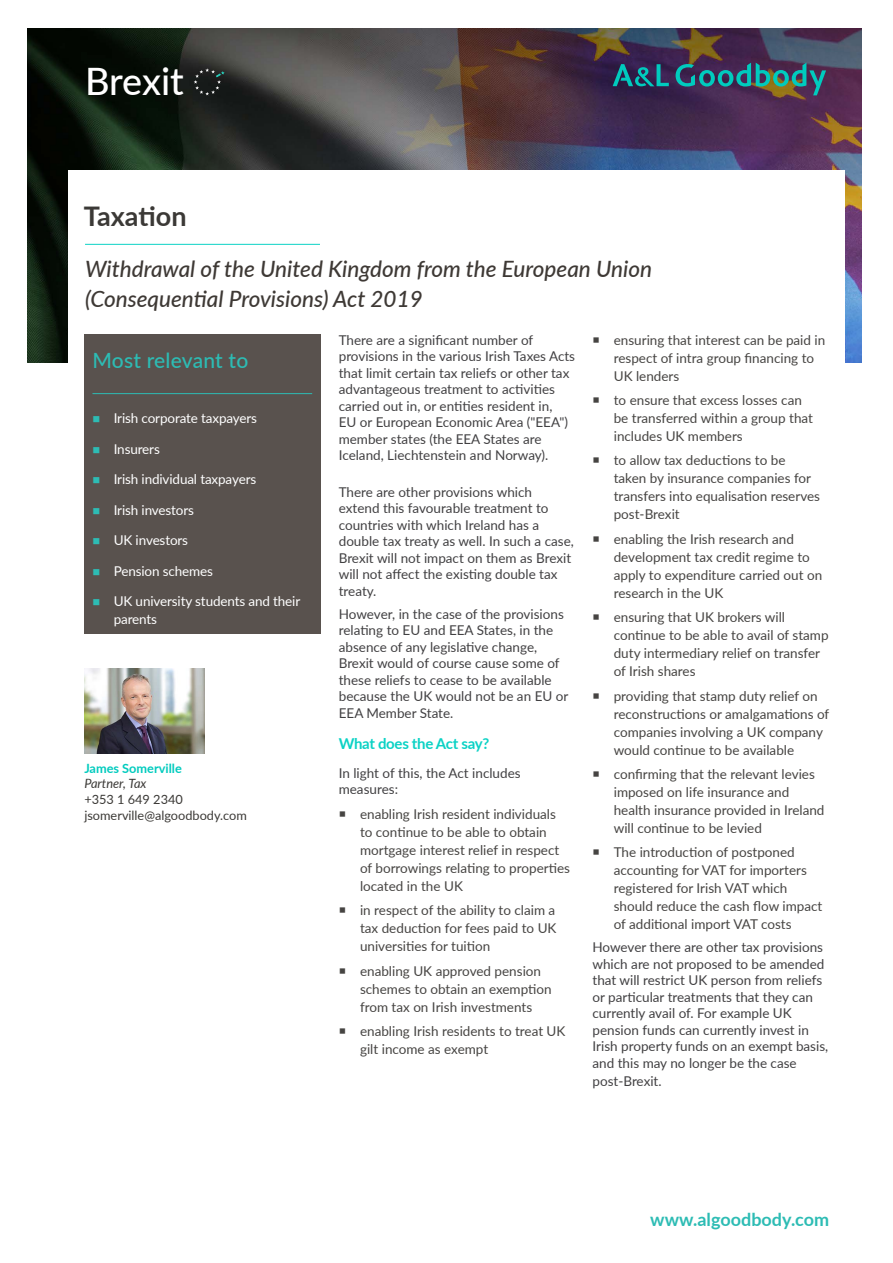
<style>
.page{position:relative;width:893px;height:1263px;background:#fff}
.page>*{position:absolute;margin:0;border:0;box-sizing:border-box;transform-origin:0 0}
.t1{font:500 37.8px "Lato";letter-spacing:-.005em;color:#fff}
.t2{font:700 27px "Lato";color:#3b3936}
.t3{font:italic 500 22.5px/30px "Lato";color:#3e3935}
.t4{font:500 21px "Lato";letter-spacing:.005em;color:#2dbcb4}
.t5{font:700 18px "Lato";color:#2dbcb4}
.t6{font:700 15px "Lato";letter-spacing:-.02em;color:#0bd2c5}
.t7{font:13.5px/18px "Lato";color:#464442}
.t8{font:13.5px/16.5px "Lato";color:#414042}
.t9{font:13.5px/17.2px "Lato";letter-spacing:-.01em;color:#fff}
.t10{font:12.75px/15.8px "Lato";color:#3b3936}
.t11{font:700 12.75px "Lato";color:#00cbbe}
.t12{font:italic 12.75px "Lato";color:#3b3936}
.s1{color:#2dbcb4}
</style>
<div class="page">
<img style="left:28px;top:29px;width:833px;height:334px">
<div style="left:68px;top:170px;width:776px;height:978px;background:#fff"></div>
<svg style="left:613px;top:64px;width:56px;height:22px"></svg>
<svg style="left:676px;top:63px;width:150px;height:32px"></svg>
<svg style="left:194px;top:68px;width:31px;height:27px"></svg>
<hr style="left:85px;top:244px;width:235px;height:1px;background:#0bd2c5">
<div style="left:84px;top:334px;width:237px;height:300px;background:#59524e"></div>
<hr style="left:92px;top:393px;width:220px;height:1px;background:#2dbcb4">
<img style="left:84px;top:669px;width:120px;height:85px">
<h1 class="t1" style="left:85px;top:54px;width:100px">Brexit</h1>
<h2 class="t2" style="left:84px;top:196px;width:104px">Taxation</h2>
<h3 class="t3" style="left:85px;top:253px;width:569px">Withdrawal of the United Kingdom from the European Union (Consequential Provisions) Act 2019</h3>
<h3 class="t4" style="left:92px;top:345px;width:157px">Most relevant to</h3>
<p class="t9" style="left:92px;top:409px;width:166px"><span class="s1">■</span> Irish corporate taxpayers</p>
<p class="t9" style="left:92px;top:440px;width:69px"><span class="s1">■</span> Insurers</p>
<p class="t9" style="left:92px;top:470px;width:165px"><span class="s1">■</span> Irish individual taxpayers</p>
<p class="t9" style="left:92px;top:501px;width:103px"><span class="s1">■</span> Irish investors</p>
<p class="t9" style="left:92px;top:531px;width:97px"><span class="s1">■</span> UK investors</p>
<p class="t9" style="left:92px;top:562px;width:122px"><span class="s1">■</span> Pension schemes</p>
<p class="t9" style="left:114px;top:592px;width:188px;text-indent:-21px"><span class="s1">■</span> UK university students and their parents</p>
<p class="t11" style="left:84px;top:758px;width:99px">James Somerville</p>
<p class="t12" style="left:84px;top:774px;width:64px">Partner, Tax</p>
<p class="t10" style="left:84px;top:791px;width:164px">+353 1 649 2340 jsomerville@algoodbody.com</p>
<p class="t8" style="left:339px;top:331px;width:238px">There are a significant number of provisions in the various Irish Taxes Acts that limit certain tax reliefs or other tax advantageous treatment to activities carried out in, or entities resident in,<br>EU or European Economic Area ("EEA") member states (the EEA States are Iceland, Liechtenstein and Norway).</p>
<p class="t8" style="left:339px;top:483px;width:237px">There are other provisions which extend this favourable treatment to countries with which Ireland has a double tax treaty as well. In such a case,<br>Brexit will not impact on them as Brexit will not affect the existing double tax treaty.</p>
<p class="t8" style="left:339px;top:605px;width:231px">However, in the case of the provisions relating to EU and EEA States, in the absence of any legislative change, Brexit would of course cause some of these reliefs to cease to be available because the UK would not be an EU or EEA Member State.</p>
<p class="t6" style="left:339px;top:732px;width:152px">What does the Act say?</p>
<p class="t8" style="left:339px;top:764px;width:183px">In light of this, the Act includes measures:</p>
<p class="t7" style="left:360px;top:804px;width:212px">enabling Irish resident individuals to continue to be able to obtain mortgage interest relief in respect of borrowings relating to properties located in the UK</p>
<p class="t7" style="left:360px;top:901px;width:198px;text-align:justify">in respect of the ability to claim a tax deduction for fees paid to UK universities for tuition</p>
<p class="t7" style="left:360px;top:961px;width:193px">enabling UK approved pension schemes to obtain an exemption from tax on Irish investments</p>
<p class="t7" style="left:360px;top:1021px;width:207px">enabling Irish residents to treat UK gilt income as exempt</p>
<p class="t7" style="left:614px;top:330px;width:213px">ensuring that interest can be paid in respect of intra group financing to<br>UK lenders</p>
<p class="t7" style="left:614px;top:391px;width:201px">to ensure that excess losses can be transferred within a group that includes UK members</p>
<p class="t7" style="left:614px;top:451px;width:208px">to allow tax deductions to be taken by insurance companies for transfers into equalisation reserves post-Brexit</p>
<p class="t7" style="left:614px;top:529px;width:210px">enabling the Irish research and development tax credit regime to apply to expenditure carried out on research in the UK</p>
<p class="t7" style="left:614px;top:608px;width:216px">ensuring that UK brokers will continue to be able to avail of stamp duty intermediary relief on transfer of Irish shares</p>
<p class="t7" style="left:614px;top:686px;width:217px">providing that stamp duty relief on reconstructions or amalgamations of companies involving a UK company would continue to be available</p>
<p class="t7" style="left:614px;top:764px;width:212px">confirming that the relevant levies imposed on life insurance and health insurance provided in Ireland will continue to be levied</p>
<p class="t7" style="left:614px;top:843px;width:210px">The introduction of postponed accounting for VAT for importers registered for Irish VAT which should reduce the cash flow impact of additional import VAT costs</p>
<p class="t8" style="left:592px;top:938px;width:237px">However there are other tax provisions which are not proposed to be amended that will restrict UK person from reliefs or particular treatments that they can currently avail of. For example UK pension funds can currently invest in Irish property funds on an exempt basis, and this may no longer be the case</p>
<p class="t8" style="left:592px;top:1072px;width:71px">post-Brexit.</p>
<h3 class="t5" style="left:650px;top:1207px;width:180px">www.algoodbody.com</h3>
</div>
